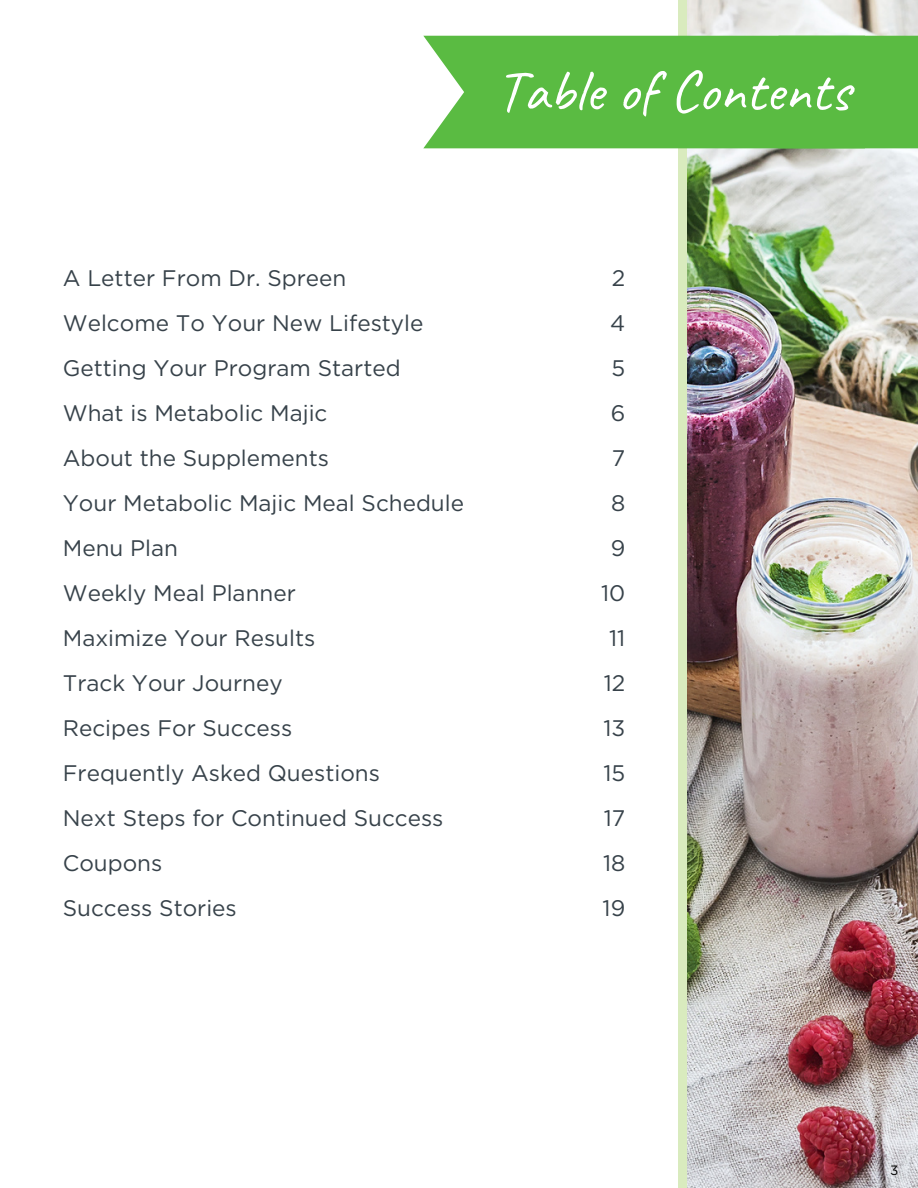
<style>
.page{position:relative;width:918px;height:1188px;background:#fff}
.page>*{position:absolute;margin:0;border:0;box-sizing:border-box;transform-origin:0 0}
.t1{font:58.95px "Caveat";color:#fff}
.t2{font:22.5px/45px "Gotham";color:#37424a;text-align:center}
.t3{font:13.5px "Gotham";color:#000}
</style>
<div class="page">
<div style="left:678px;top:0;width:240px;height:1188px;background:#d9ebbe"></div>
<img style="left:687px;top:0;width:231px;height:1188px">
<div style="left:865px;top:36px;width:53px;height:112px;background:#5abb42"></div>
<div style="left:423px;top:36px;width:442px;height:112px;background:#5abb42"></div>
<h1 class="t1" style="left:496px;top:54px;width:355px">Table of Contents</h1>
<p class="t2" style="left:63px;top:257px;width:403px;text-align:left">A Letter From Dr. Spreen<br>Welcome To Your New Lifestyle<br>Getting Your Program Started<br>What is Metabolic Majic<br>About the Supplements<br>Your Metabolic Majic Meal Schedule<br>Menu Plan<br>Weekly Meal Planner<br>Maximize Your Results<br>Track Your Journey<br>Recipes For Success<br>Frequently Asked Questions<br>Next Steps for Continued Success<br>Coupons<br>Success Stories</p>
<p class="t2" style="left:601px;top:257px;width:26px">2<br>4<br>5<br>6<br>7<br>8<br>9<br>10<br>11<br>12<br>13<br>15<br>17<br>18<br>19</p>
<p class="t3" style="left:890px;top:1164px;width:10px">3</p>
</div>
